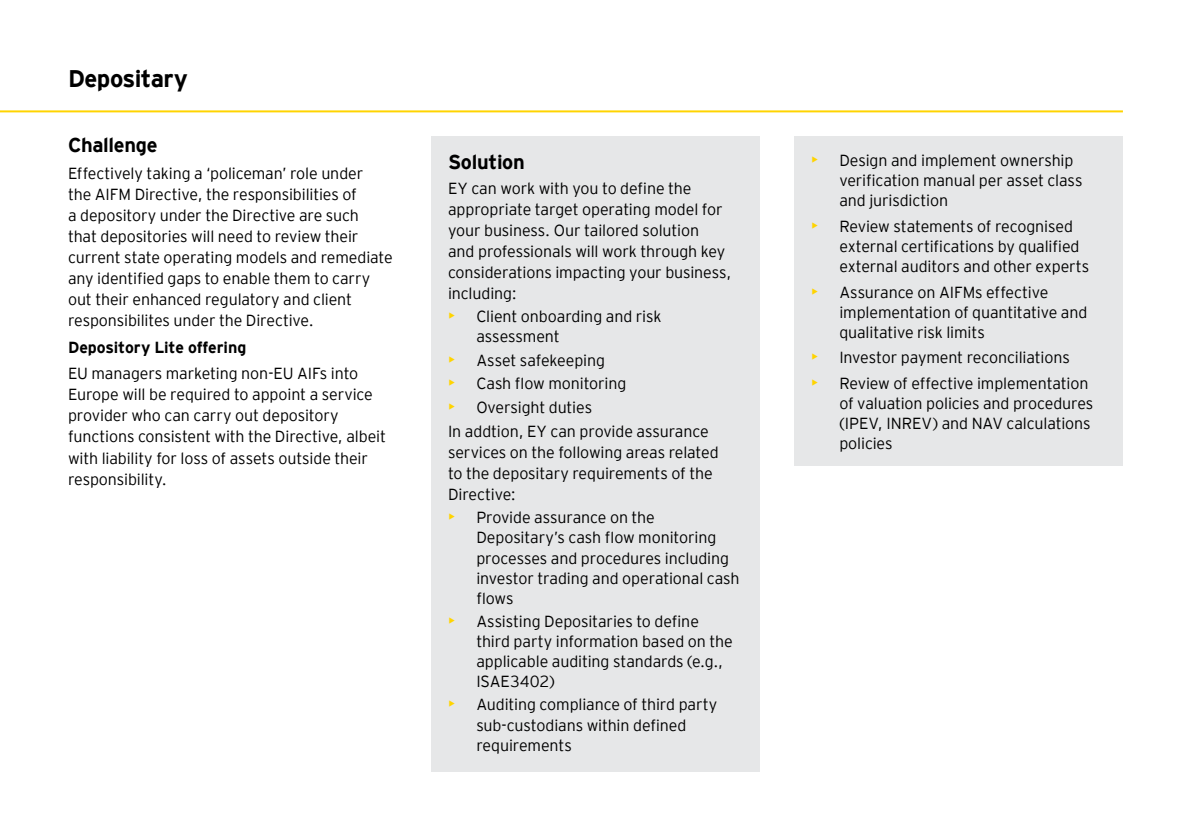
<style>
.page{position:relative;width:1191px;height:840px;background:#fff}
.page>*{position:absolute;margin:0;border:0;box-sizing:border-box;transform-origin:0 0}
.t1{font:700 24px "EY Interstate";letter-spacing:-.02em;color:#000}
.t2{font:700 20px "EY Interstate";letter-spacing:-.015em;color:#000}
.t3{font:300 16px/21px "EY Interstate";letter-spacing:-.01em;color:#000}
.t4{font:700 16px "EY Interstate";letter-spacing:-.005em;color:#000}
.s1{font-size:18px;color:#ffd400}
</style>
<div class="page">
<hr style="left:0;top:110px;width:1123px;height:2px;background:#ffd400">
<div style="left:431px;top:136px;width:329px;height:635px;background:#e6e7e8"></div>
<div style="left:794px;top:136px;width:329px;height:330px;background:#e6e7e8"></div>
<h1 class="t1" style="left:68px;top:61px;width:121px">Depositary</h1>
<p class="t2" style="left:68px;top:131px;width:91px">Challenge</p>
<p class="t3" style="left:68px;top:162px;width:326px">Effectively taking a ‘policeman’ role under<br>the AIFM Directive, the responsibilities of<br>a depository under the Directive are such<br>that depositories will need to review their current state operating models and remediate any identified gaps to enable them to carry out their enhanced regulatory and client responsibilites under the Directive.</p>
<p class="t4" style="left:68px;top:335px;width:180px">Depository Lite offering</p>
<p class="t3" style="left:68px;top:362px;width:319px">EU managers marketing non-EU AIFs into Europe will be required to appoint a service provider who can carry out depository functions consistent with the Directive, albeit with liability for loss of assets outside their responsibility.</p>
<p class="t2" style="left:448px;top:148px;width:78px">Solution</p>
<p class="t3" style="left:448px;top:176px;width:285px">EY can work with you to define the appropriate target operating model for your business. Our tailored solution<br>and professionals will work through key considerations impacting your business, including:</p>
<p class="t3" style="left:476px;top:305px;width:187px;line-height:20px;text-indent:-28px"><span class="s1">•</span> Client onboarding and risk assessment</p>
<p class="t3" style="left:448px;top:348px;width:159px"><span class="s1">•</span> Asset safekeeping</p>
<p class="t3" style="left:448px;top:372px;width:180px"><span class="s1">•</span> Cash flow monitoring</p>
<p class="t3" style="left:448px;top:393px;width:262px;line-height:24.4px"><span class="s1">•</span> Oversight duties<br>In addtion, EY can provide assurance</p>
<p class="t3" style="left:448px;top:440px;width:272px">services on the following areas related to the depositary requirements of the<br>Directive:</p>
<p class="t3" style="left:476px;top:506px;width:265px;line-height:20px;text-indent:-28px"><span class="s1">•</span> Provide assurance on the<br>Depositary’s cash flow monitoring processes and procedures including investor trading and operational cash flows</p>
<p class="t3" style="left:476px;top:610px;width:258px;line-height:20px;text-indent:-28px"><span class="s1">•</span> Assisting Depositaries to define third party information based on the applicable auditing standards (e.g.,<br>ISAE3402)</p>
<p class="t3" style="left:476px;top:693px;width:242px;line-height:20px;text-indent:-28px"><span class="s1">•</span> Auditing compliance of third party sub-custodians within defined requirements</p>
<p class="t3" style="left:839px;top:149px;width:245px;line-height:20px;text-indent:-28px"><span class="s1">•</span> Design and implement ownership verification manual per asset class and jurisdiction</p>
<p class="t3" style="left:839px;top:215px;width:251px;line-height:20px;text-indent:-28px"><span class="s1">•</span> Review statements of recognised external certifications by qualified external auditors and other experts</p>
<p class="t3" style="left:839px;top:281px;width:249px;line-height:20px;text-indent:-28px"><span class="s1">•</span> Assurance on AIFMs effective implementation of quantitative and qualitative risk limits</p>
<p class="t3" style="left:811px;top:346px;width:260px"><span class="s1">•</span> Investor payment reconciliations</p>
<p class="t3" style="left:839px;top:372px;width:255px;line-height:20px;text-indent:-28px"><span class="s1">•</span> Review of effective implementation of valuation policies and procedures (IPEV, INREV) and NAV calculations policies</p>
</div>
